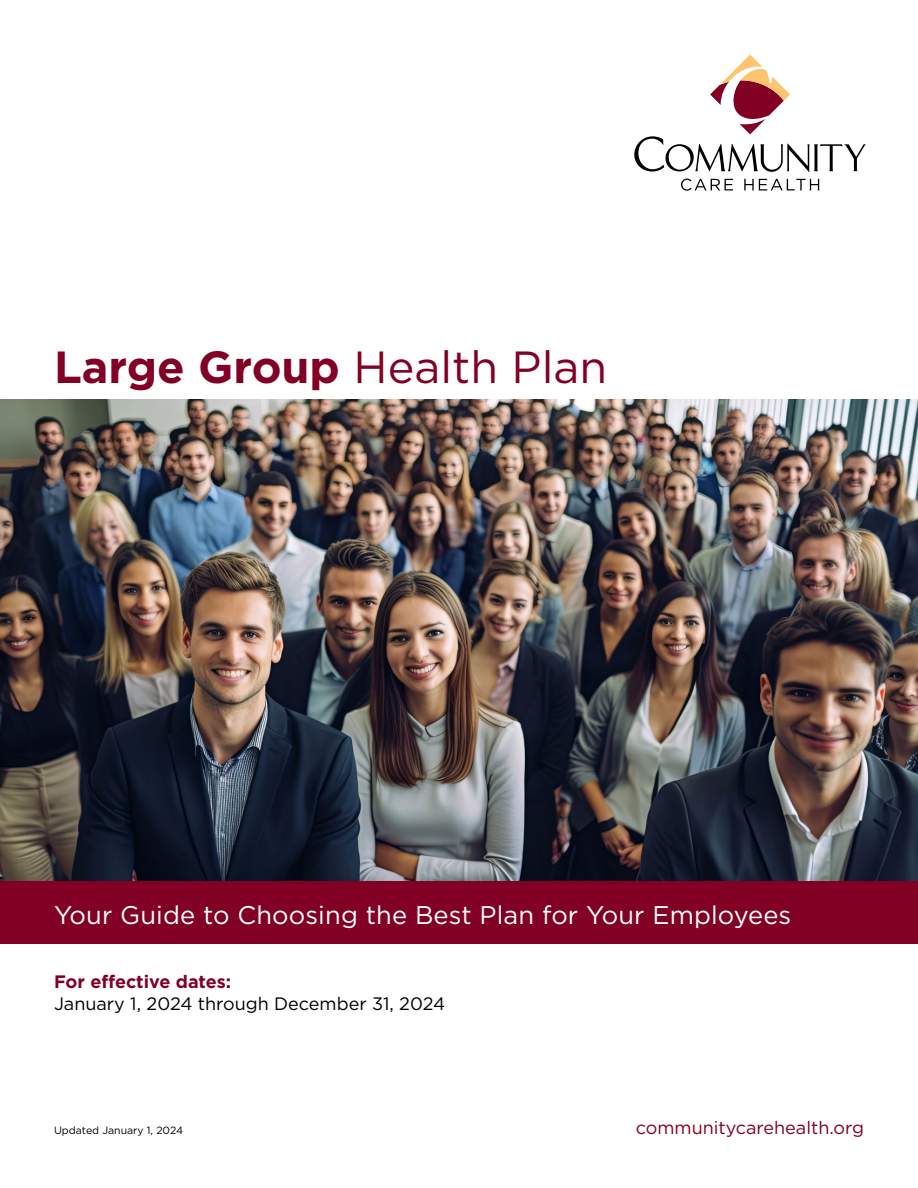
<style>
.page{position:relative;width:918px;height:1188px;background:#fff}
.page>*{position:absolute;margin:0;border:0;box-sizing:border-box;transform-origin:0 0}
.t1{font:700 45px "Gotham";color:#820024}
.t2{font:25.5px "Gotham";letter-spacing:.005em;color:#fff}
.t3{font:18px "Gotham";color:#000}
.t4{font:18px "Gotham";color:#820024}
.t5{font:700 18px "Gotham";color:#820024}
.t6{font:10.5px "Gotham";color:#000}
.s1{font-weight:400}
</style>
<div class="page">
<div style="left:0;top:881px;width:918px;height:63px;background:#820024"></div>
<img style="left:0;top:399px;width:918px;height:482px">
<svg style="left:681px;top:179px;width:52px;height:12px"></svg>
<svg style="left:744px;top:179px;width:75px;height:11px"></svg>
<svg style="left:634px;top:55px;width:232px;height:117px"></svg>
<h1 class="t1" style="left:54px;top:338px;width:555px">Large Group <span class="s1">Health Plan</span></h1>
<p class="t2" style="left:54px;top:899px;width:739px">Your Guide to Choosing the Best Plan for Your Employees</p>
<p class="t5" style="left:54px;top:970px;width:179px">For effective dates:</p>
<p class="t3" style="left:54px;top:992px;width:393px">January 1, 2024 through December 31, 2024</p>
<p class="t6" style="left:54px;top:1124px;width:131px">Updated January 1, 2024</p>
<p class="t4" style="left:636px;top:1116px;width:230px">communitycarehealth.org</p>
</div>
